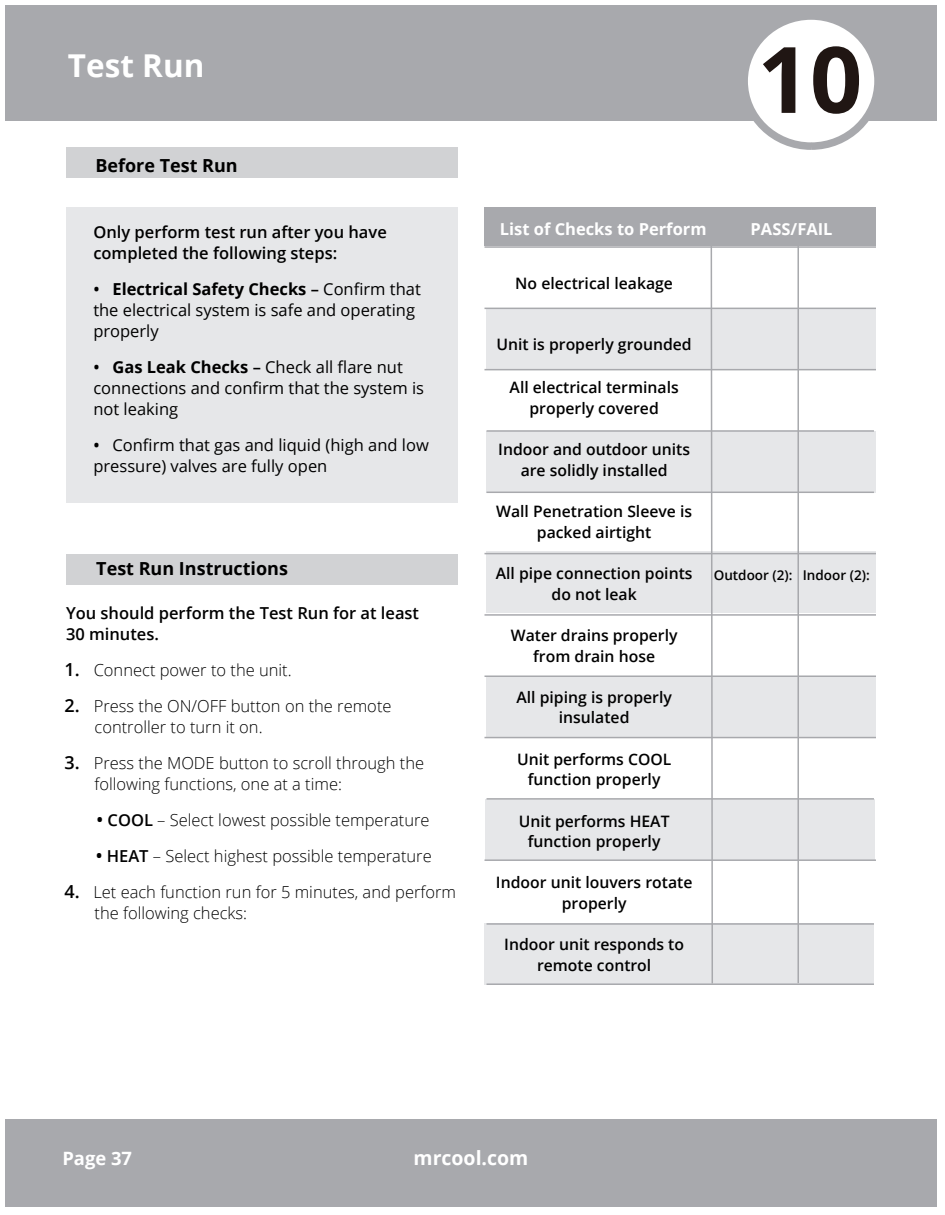
<style>
.page{position:relative;width:945px;height:1215px;background:#fff}
.page>*{position:absolute;margin:0;border:0;box-sizing:border-box;transform-origin:0 0}
.t1{font:700 91.8px "Open Sans";color:#201613}
.t2{font:700 31.5px "Open Sans";color:#fff}
.t3{font:700 19.5px "Open Sans";color:#fff}
.t4{font:700 18.45px "Open Sans";color:#fff}
.t5{font:700 18px "Open Sans";color:#000}
.t6{font:300 16.5px/21px "Open Sans";color:#000}
.t7{font:16.5px/21px "Open Sans";color:#000}
.t8{font:600 16.5px/21px "Open Sans";color:#000}
.t9{font:700 16.5px "Open Sans";color:#fff}
.t10{font:600 15.75px/20.7px "Open Sans";color:#000;text-align:center}
.t11{font:600 13.5px "Open Sans";color:#000}
.s1{font-weight:600}
.s2{font-weight:700}
.s3{font-weight:600;font-size:18px}
</style>
<div class="page">
<div style="left:5px;top:1119px;width:932px;height:88px;background:#a8a9ad"></div>
<div style="left:5px;top:5px;width:932px;height:60px;background:#a8a9ad"></div>
<div style="left:66px;top:207px;width:392px;height:296px;background:#e6e7e9"></div>
<div style="left:484px;top:207px;width:392px;height:39px;background:#a8a9ad"></div>
<div style="left:487px;top:431px;width:389px;height:61px;background:#e6e7e9"></div>
<div style="left:487px;top:308px;width:389px;height:62px;background:#e6e7e9"></div>
<div style="left:487px;top:552px;width:389px;height:61px;background:#e6e7e9"></div>
<div style="left:487px;top:676px;width:389px;height:62px;background:#e6e7e9"></div>
<div style="left:485px;top:924px;width:389px;height:61px;background:#e6e7e9"></div>
<div style="left:485px;top:799px;width:390px;height:61px;background:#e6e7e9"></div>
<div style="left:66px;top:148px;width:392px;height:30px;background:#d1d2d4"></div>
<div style="left:66px;top:554px;width:392px;height:30px;background:#d1d2d4"></div>
<hr style="left:797px;top:244px;width:2px;height:739px;background:#a8a9ad">
<svg style="left:710px;top:248px;width:4px;height:735px"></svg>
<hr style="left:485px;top:308px;width:391px;height:1px;background:#a8a9ad">
<hr style="left:485px;top:246px;width:391px;height:2px;background:#a8a9ad">
<hr style="left:485px;top:369px;width:391px;height:1px;background:#a8a9ad">
<hr style="left:487px;top:430px;width:387px;height:2px;background:#a8a9ad">
<hr style="left:487px;top:492px;width:387px;height:1px;background:#a8a9ad">
<hr style="left:485px;top:553px;width:391px;height:1px;background:#a8a9ad">
<hr style="left:485px;top:614px;width:391px;height:2px;background:#a8a9ad">
<hr style="left:485px;top:675px;width:391px;height:2px;background:#a8a9ad">
<hr style="left:485px;top:737px;width:391px;height:1px;background:#a8a9ad">
<hr style="left:487px;top:798px;width:387px;height:2px;background:#a8a9ad">
<hr style="left:485px;top:859px;width:391px;height:2px;background:#a8a9ad">
<hr style="left:487px;top:923px;width:387px;height:2px;background:#a8a9ad">
<hr style="left:487px;top:983px;width:387px;height:2px;background:#a8a9ad">
<div style="left:5px;top:13px;width:932px;height:108px;background:#a8a9ad"></div>
<div style="left:740px;top:12px;width:142px;height:138px;background:#fff;border:8px solid #a8a9ad;border-radius:50%"></div>
<h2 class="t2" style="left:68px;top:43px;width:138px">Test Run</h2>
<p class="t5" style="left:95px;top:152px;width:144px">Before Test Run</p>
<p class="t8" style="left:93px;top:221px;width:295px">Only perform test run after you have completed the following steps:</p>
<p class="t7" style="left:93px;top:278px;width:329px"><span class="s1">•</span> <span class="s2">Electrical Safety Checks</span> <span class="s1">–</span> Confirm that the electrical system is safe and operating properly</p>
<p class="t7" style="left:93px;top:356px;width:332px"><span class="s1">•</span> <span class="s2">Gas Leak Checks</span> <span class="s1">–</span> Check all flare nut connections and confirm that the system is not leaking</p>
<p class="t7" style="left:93px;top:434px;width:337px"><span class="s1">•</span> Confirm that gas and liquid (high and low pressure) valves are fully open</p>
<p class="t5" style="left:96px;top:555px;width:193px">Test Run Instructions</p>
<p class="t8" style="left:66px;top:602px;width:355px">You should perform the Test Run for at least<br>30 minutes.</p>
<p class="t6" style="left:64px;top:659px;width:229px"><span class="s3">1.</span> Connect power to the unit.</p>
<p class="t6" style="left:94px;top:695px;width:299px;text-indent:-30px"><span class="s3">2.</span> Press the ON/OFF button on the remote controller to turn it on.</p>
<p class="t6" style="left:94px;top:752px;width:331px;text-indent:-30px"><span class="s3">3.</span> Press the MODE button to scroll through the following functions, one at a time:</p>
<p class="t6" style="left:97px;top:809px;width:335px"><span class="s3">•</span> <span class="s1">COOL</span> – Select lowest possible temperature</p>
<p class="t6" style="left:96px;top:845px;width:338px"><span class="s3">•</span> <span class="s1">HEAT</span> – Select highest possible temperature</p>
<p class="t6" style="left:94px;top:881px;width:363px;text-indent:-30px"><span class="s3">4.</span> Let each function run for 5 minutes, and perform the following checks:</p>
<h1 class="t1" style="left:758px;top:15px;width:106px">10</h1>
<p class="t9" style="left:500px;top:218px;width:208px">List of Checks to Perform</p>
<p class="t9" style="left:751px;top:218px;width:83px">PASS/FAIL</p>
<p class="t10" style="left:515px;top:272px;width:159px">No electrical leakage</p>
<p class="t10" style="left:497px;top:333px;width:197px">Unit is properly grounded</p>
<p class="t10" style="left:510px;top:376px;width:171px;line-height:21.3px">All electrical terminals properly covered</p>
<p class="t10" style="left:498px;top:439px;width:193px">Indoor and outdoor units are solidly installed</p>
<p class="t10" style="left:496px;top:501px;width:198px">Wall Penetration Sleeve is packed airtight</p>
<p class="t10" style="left:496px;top:563px;width:198px">All pipe connection points do not leak</p>
<p class="t10" style="left:511px;top:624px;width:168px">Water drains properly from drain hose</p>
<p class="t10" style="left:516px;top:686px;width:157px">All piping is properly insulated</p>
<p class="t10" style="left:517px;top:748px;width:156px">Unit performs COOL function properly</p>
<p class="t10" style="left:519px;top:810px;width:152px">Unit performs HEAT function properly</p>
<p class="t10" style="left:496px;top:872px;width:198px">Indoor unit louvers rotate properly</p>
<p class="t10" style="left:504px;top:934px;width:181px">Indoor unit responds to remote control</p>
<p class="t11" style="left:714px;top:566px;width:158px">Outdoor (2): Indoor (2):</p>
<p class="t4" style="left:62px;top:1145px;width:71px">Page 37</p>
<p class="t3" style="left:414px;top:1144px;width:116px">mrcool.com</p>
</div>
